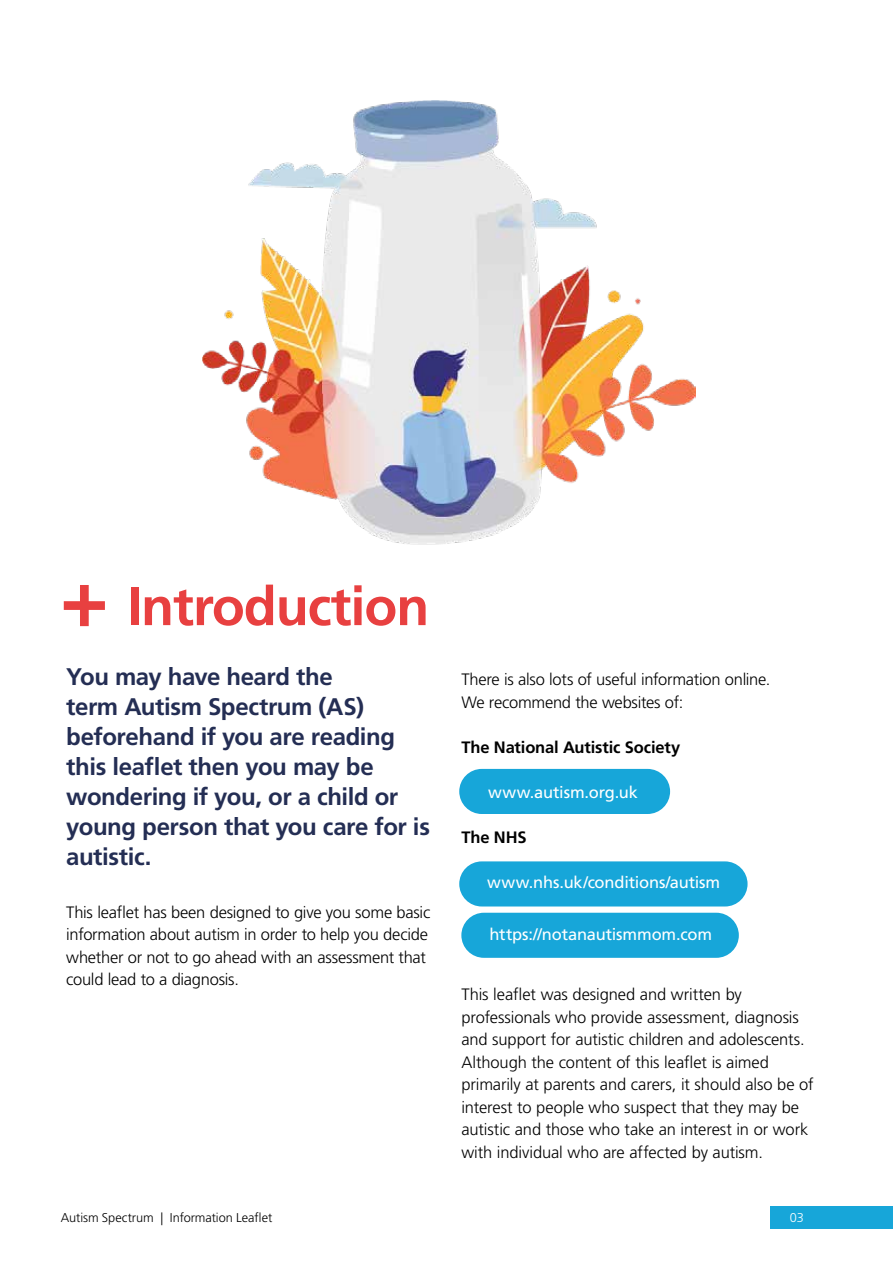
<style>
.page{position:relative;width:893px;height:1263px;background:#fff}
.page>*{position:absolute;margin:0;border:0;box-sizing:border-box;transform-origin:0 0}
.t1{font:700 54px "Frutiger LT Pro";letter-spacing:-.02em;color:#e84040}
.t2{font:700 24px/30px "Frutiger LT Pro";letter-spacing:-.02em;color:#242e54}
.t3{font:300 16.5px/22.5px "Frutiger LT Pro";letter-spacing:-.01em;color:#000}
.t4{font:16.5px "Frutiger LT Pro";letter-spacing:-.01em;color:#fff}
.t5{font:700 16.5px "Frutiger LT Pro";letter-spacing:-.01em;color:#000}
.t6{font:300 12.75px "Frutiger LT Pro";letter-spacing:-.005em;color:#000}
.t7{font:300 12.75px "Frutiger LT Pro";color:#fff}
</style>
<div class="page">
<svg style="left:64px;top:585px;width:41px;height:41px"></svg>
<div style="left:459px;top:769px;width:211px;height:45px;background:#17a6d9;border-radius:23px"></div>
<div style="left:459px;top:861px;width:288px;height:45px;background:#17a6d9;border-radius:23px"></div>
<div style="left:461px;top:913px;width:278px;height:45px;background:#17a6d9;border-radius:23px"></div>
<img style="left:202px;top:100px;width:493px;height:444px">
<div style="left:770px;top:1206px;width:123px;height:22px;background:#17a6d9"></div>
<h1 class="t1" style="left:127px;top:574px;width:304px">Introduction</h1>
<h2 class="t2" style="left:66px;top:662px;width:365px">You may have heard the<br>term Autism Spectrum (AS) beforehand if you are reading this leaflet then you may be wondering if you, or a child or young person that you care for is autistic.</h2>
<p class="t3" style="left:66px;top:901px;width:366px">This leaflet has been designed to give you some basic information about autism in order to help you decide whether or not to go ahead with an assessment that could lead to a diagnosis.</p>
<p class="t3" style="left:461px;top:668px;width:311px">There is also lots of useful information online.<br>We recommend the websites of:</p>
<p class="t5" style="left:461px;top:737px;width:220px">The National Autistic Society</p>
<p class="t4" style="left:488px;top:782px;width:151px">www.autism.org.uk</p>
<p class="t5" style="left:461px;top:827px;width:67px">The NHS</p>
<p class="t4" style="left:487px;top:872px;width:234px">www.nhs.uk/conditions/autism</p>
<p class="t4" style="left:489px;top:925px;width:224px">https://notanautismmom.com</p>
<p class="t3" style="left:461px;top:983px;width:354px">This leaflet was designed and written by professionals who provide assessment, diagnosis and support for autistic children and adolescents.<br>Although the content of this leaflet is aimed primarily at parents and carers, it should also be of interest to people who suspect that they may be autistic and those who take an interest in or work with individual who are affected by autism.</p>
<p class="t6" style="left:61px;top:1210px;width:213px">Autism Spectrum | Information Leaflet</p>
<p class="t7" style="left:790px;top:1210px;width:15px">03</p>
</div>
